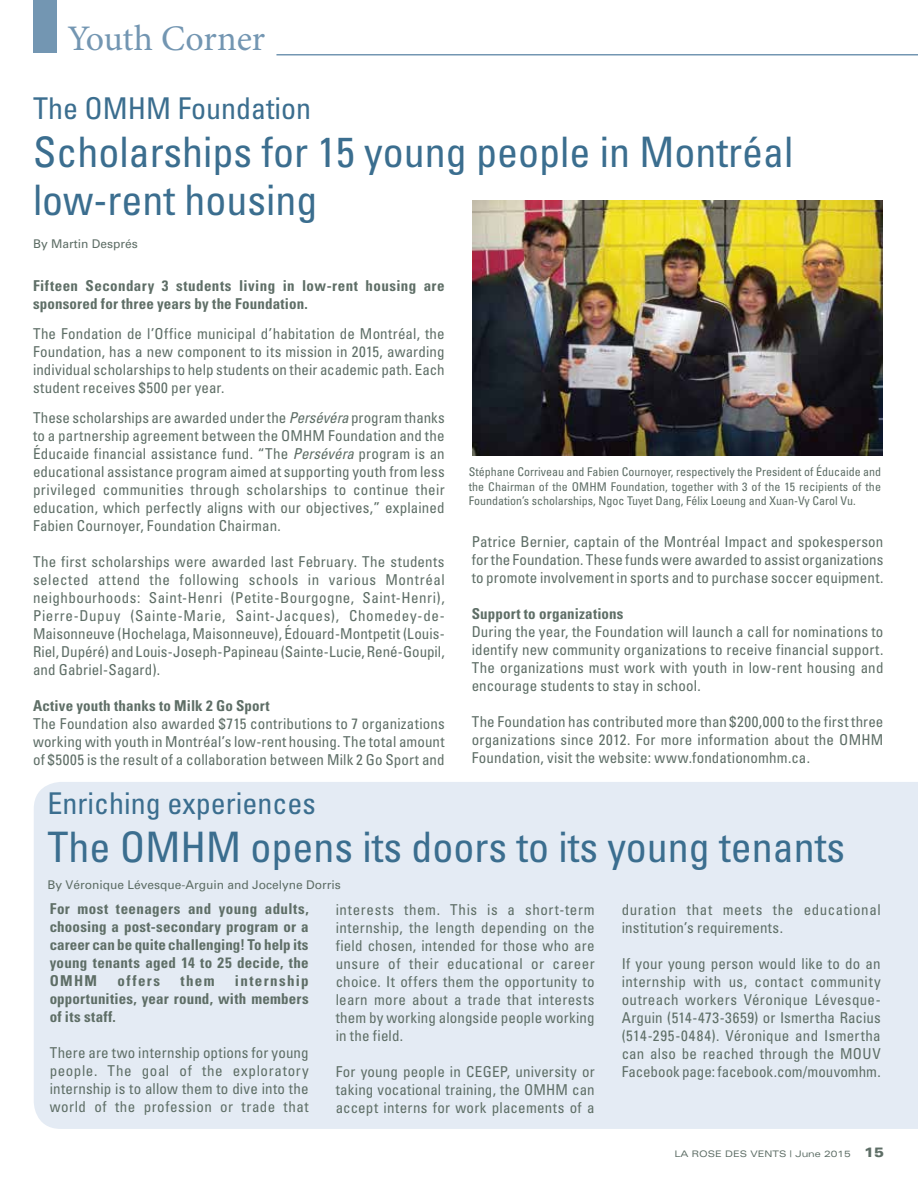
<style>
.page{position:relative;width:918px;height:1188px;background:#fff}
.page>*{position:absolute;margin:0;border:0;box-sizing:border-box;transform-origin:0 0}
.t1{font:condensed 42px/48px "Univers";color:#3b6e8f}
.t2{font:36px "Minion Pro";letter-spacing:-.005em;color:#7396b2}
.t3{font:condensed 30px "Univers";color:#3b6e8f}
.t4{font:condensed 15px/18px "Univers";letter-spacing:.01em;color:#5e6e66;text-align:justify}
.t5{font:700 condensed 15px/18px "Univers";letter-spacing:.015em;color:#5e6e66;text-align:justify}
.t6{font:condensed 15px/18px "Univers";letter-spacing:.035em;color:#5e6e66}
.t7{font:condensed 12px/14.4px "Univers";color:#5e6e66;text-align:justify}
.t8{font:12px "Univers";color:#5e6e66}
.t9{font:expanded 9px "Univers";color:#5e6e66}
.s1{font-style:italic}
.s2{font-weight:900;font-size:13.5px}
</style>
<div class="page">
<div style="left:34px;top:782px;width:884px;height:347px;background:#e4ebf4"></div>
<div style="left:33px;top:0;width:23px;height:53px;background:#7396b2"></div>
<hr style="left:276px;top:54px;width:642px;height:2px;background:#7396b2">
<img style="left:472px;top:201px;width:411px;height:255px">
<h2 class="t2" style="left:68px;top:15px;width:199px">Youth Corner</h2>
<h3 class="t3" style="left:33px;top:89px;width:280px">The OMHM Foundation</h3>
<h1 class="t1" style="left:33px;top:127px;width:762px">Scholarships for 15 young people in Montréal low-rent housing</h1>
<p class="t8" style="left:33px;top:236px;width:106px">By Martin Després</p>
<p class="t5" style="left:33px;top:276px;width:413px">Fifteen Secondary 3 students living in low-rent housing are sponsored for three years by the Foundation.</p>
<p class="t4" style="left:33px;top:324px;width:413px">The Fondation de l’Office municipal d’habitation de Montréal, the Foundation, has a new component to its mission in 2015, awarding individual scholarships to help students on their academic path. Each student receives $500 per year.</p>
<p class="t4" style="left:33px;top:408px;width:413px">These scholarships are awarded under the <span class="s1">Persévéra</span> program thanks to a partnership agreement between the OMHM Foundation and the Éducaide financial assistance fund. “The <span class="s1">Persévéra</span> program is an educational assistance program aimed at supporting youth from less privileged communities through scholarships to continue their education, which perfectly aligns with our objectives,” explained Fabien Cournoyer, Foundation Chairman.</p>
<p class="t4" style="left:33px;top:552px;width:413px">The first scholarships were awarded last February. The students selected attend the following schools in various Montréal neighbourhoods: Saint-Henri (Petite-Bourgogne, Saint-Henri), Pierre-Dupuy (Sainte-Marie, Saint-Jacques), Chomedey-de-Maisonneuve (Hochelaga, Maisonneuve), Édouard-Montpetit (Louis-Riel, Dupéré) and Louis-Joseph-Papineau (Sainte-Lucie, René-Goupil, and Gabriel-Sagard).</p>
<p class="t5" style="left:33px;top:696px;width:238px">Active youth thanks to Milk 2 Go Sport</p>
<p class="t4" style="left:33px;top:714px;width:413px">The Foundation also awarded $715 contributions to 7 organizations working with youth in Montréal’s low-rent housing. The total amount of $5005 is the result of a collaboration between Milk 2 Go Sport and</p>
<p class="t7" style="left:469px;top:465px;width:414px">Stéphane Corriveau and Fabien Cournoyer, respectively the President of Éducaide and the Chairman of the OMHM Foundation, together with 3 of the 15 recipients of the Foundation’s scholarships, Ngoc Tuyet Dang, Félix Loeung and Xuan-Vy Carol Vu.</p>
<p class="t4" style="left:472px;top:532px;width:413px">Patrice Bernier, captain of the Montréal Impact and spokesperson for the Foundation. These funds were awarded to assist organizations to promote involvement in sports and to purchase soccer equipment.</p>
<p class="t5" style="left:472px;top:604px;width:153px">Support to organizations</p>
<p class="t4" style="left:472px;top:622px;width:413px">During the year, the Foundation will launch a call for nominations to identify new community organizations to receive financial support.<br>The organizations must work with youth in low-rent housing and encourage students to stay in school.</p>
<p class="t4" style="left:472px;top:712px;width:413px">The Foundation has contributed more than $200,000 to the first three organizations since 2012. For more information about the OMHM Foundation, visit the website: www.fondationomhm.ca.</p>
<h3 class="t3" style="left:48px;top:784px;width:270px">Enriching experiences</h3>
<h1 class="t1" style="left:48px;top:822px;width:799px">The OMHM opens its doors to its young tenants</h1>
<p class="t8" style="left:48px;top:877px;width:295px">By Véronique Lévesque-Arguin and Jocelyne Dorris</p>
<p class="t5" style="left:50px;top:900px;width:261px">For most teenagers and young adults, choosing a post-secondary program or a career can be quite challenging! To help its young tenants aged 14 to 25 decide, the OMHM</p>
<p class="t5" style="left:117px;top:972px;width:44px">offers</p>
<p class="t5" style="left:181px;top:972px;width:36px">them</p>
<p class="t5" style="left:50px;top:972px;width:260px;text-indent:185px">internship opportunities, year round, with members of its staff.</p>
<p class="t4" style="left:50px;top:1043px;width:261px">There are two internship options for young people. The goal of the exploratory internship is to allow them to dive into the world of the profession or trade that</p>
<p class="t4" style="left:336px;top:900px;width:261px">interests them. This is a short-term internship, the length depending on the field chosen, intended for those who are unsure of their educational or career choice. It offers them the opportunity to learn more about a trade that interests them by working alongside people working in the field.</p>
<p class="t4" style="left:336px;top:1062px;width:261px">For young people in CEGEP, university or taking vocational training, the OMHM can accept interns for work placements of a</p>
<p class="t6" style="left:622px;top:900px;width:260px">duration that meets the educational institution’s requirements.</p>
<p class="t4" style="left:622px;top:954px;width:261px">If your young person would like to do an internship with us, contact community outreach workers Véronique Lévesque-Arguin (514-473-3659) or Ismertha Racius (514-295-0484). Véronique and Ismertha can also be reached through the MOUV Facebook page: facebook.com/mouvomhm.</p>
<p class="t9" style="left:675px;top:1148px;width:211px">LA ROSE DES VENTS | June 2015 <span class="s2">15</span></p>
</div>
